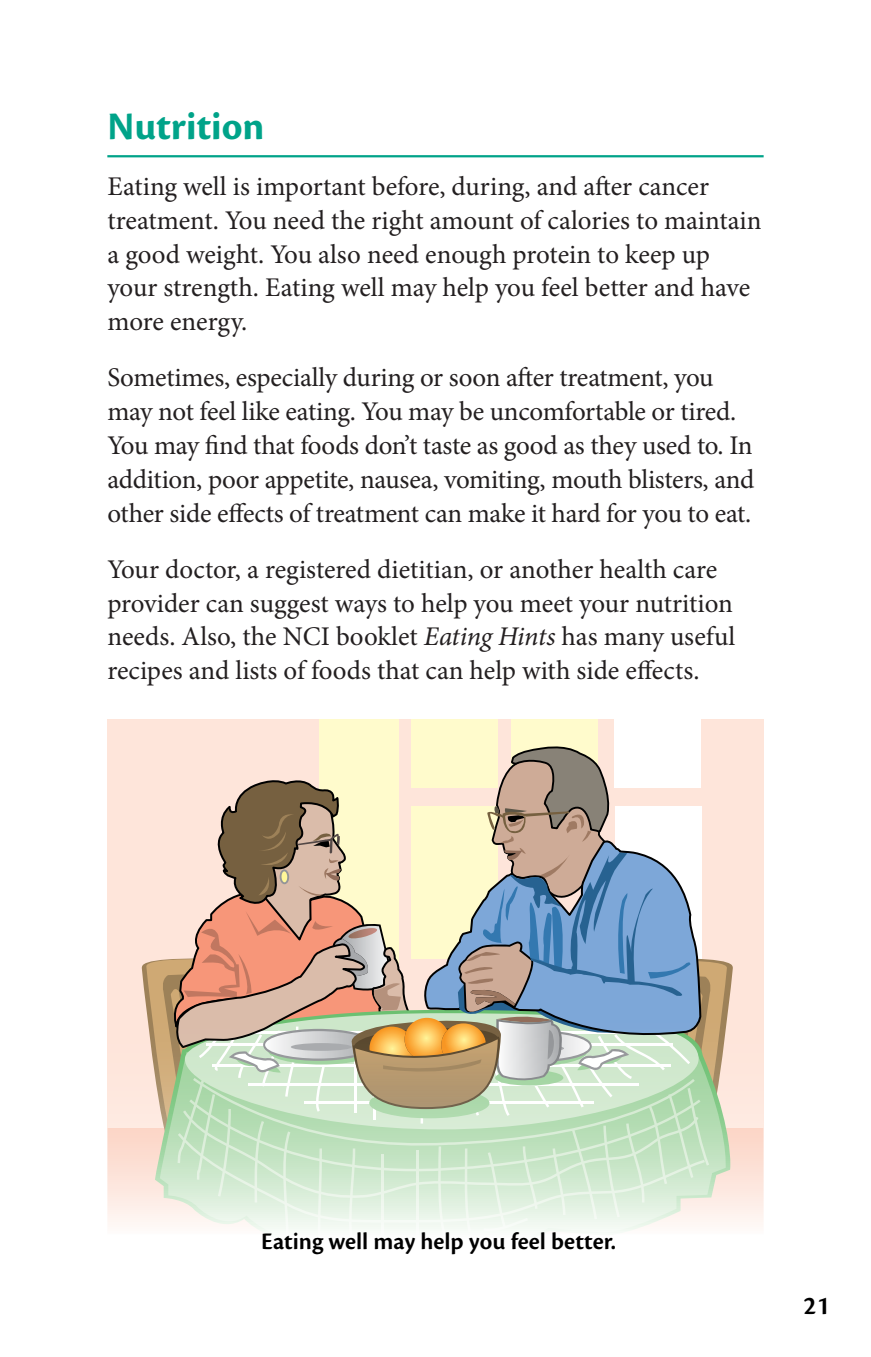
<style>
.page{position:relative;width:871px;height:1357px;background:#fff}
.page>*{position:absolute;margin:0;border:0;box-sizing:border-box;transform-origin:0 0}
.chapter_title{font:700 40.5px "Cronos Pro";letter-spacing:.005em;color:#00a389}
.text{font:27px/33.8px "Minion Pro";letter-spacing:-.005em;color:#231f20}
.t1{font:600 27px "Cronos Pro";color:#000}
.t2{font:600 24.75px "Cronos Pro";color:#000}
.s1{font-style:italic}
</style>
<div class="page">
<hr style="left:107px;top:155px;width:656px;height:2px;background:#00a389">
<svg style="left:107px;top:1127px;width:656px;height:98px;background:#fce4db"></svg>
<div style="left:107px;top:719px;width:656px;height:408px;background:#fee5da"></div>
<div style="left:411px;top:719px;width:87px;height:68px;background:#fffbcc"></div>
<div style="left:319px;top:719px;width:79px;height:323px;background:#fffbcc"></div>
<div style="left:511px;top:719px;width:86px;height:68px;background:#fffbcc"></div>
<div style="left:614px;top:719px;width:86px;height:68px;background:#fff"></div>
<hr style="left:381px;top:1155px;width:2px;height:91px;background:#cde7ca">
<svg style="left:142px;top:743px;width:591px;height:501px"></svg>
<h2 class="chapter_title" style="left:107px;top:103px;width:159px">Nutrition</h2>
<p class="text" style="left:107px;top:170px;width:655px">Eating well is important before, during, and after cancer treatment. You need the right amount of calories to maintain a good weight. You also need enough protein to keep up your strength. Eating well may help you feel better and have more energy.</p>
<p class="text" style="left:107px;top:361px;width:648px">Sometimes, especially during or soon after treatment, you may not feel like eating. You may be uncomfortable or tired.<br>You may find that foods don’t taste as good as they used to. In addition, poor appetite, nausea, vomiting, mouth blisters, and other side effects of treatment can make it hard for you to eat.</p>
<p class="text" style="left:107px;top:552px;width:629px">Your doctor, a registered dietitian, or another health care provider can suggest ways to help you meet your nutrition needs. Also, the NCI booklet <span class="s1">Eating Hints</span> has many useful recipes and lists of foods that can help with side effects.</p>
<p class="t2" style="left:261px;top:1227px;width:356px">Eating well may help you feel better.</p>
<p class="t1" style="left:803px;top:1289px;width:28px">21</p>
</div>
